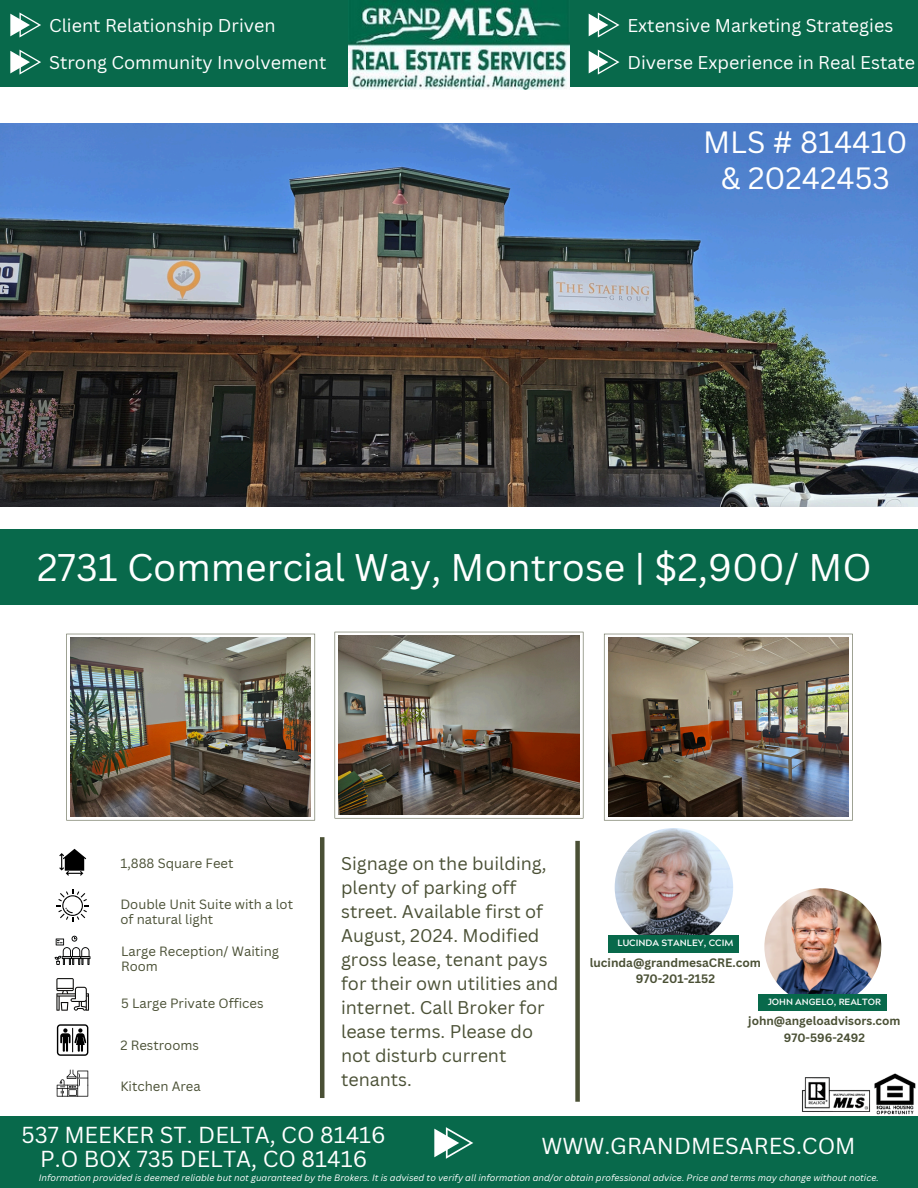
<style>
.page{position:relative;width:918px;height:1188px;background:#fff}
.page>*{position:absolute;margin:0;border:0;box-sizing:border-box;transform-origin:0 0}
.t1{font:37.5px "Canva Sans";color:#fff}
.t2{font:30px/36px "Canva Sans";color:#fff;text-align:center}
.t3{font:22.5px "Canva Sans";color:#fff}
.t4{font:18px "Canva Sans";color:#fff}
.t5{font:17.85px/24px "Canva Sans";color:#4a5035}
.t6{font:13.05px/14.7px "Canva Sans";color:#4a5035}
.t7{font:700 12px "Canva Sans";color:#4a5035}
.t8{font:700 11.7px "Canva Sans";color:#4a5035}
.t9{font:700 9.15px "Acherus Grotesque";color:#fff}
.t10{font:italic 9px "Canva Sans";color:#fff}
.t11{font:700 9px "Acherus Grotesque";color:#fff}
</style>
<div class="page">
<hr style="left:320px;top:837px;width:4px;height:261px;background:#4a5035">
<svg style="left:66px;top:634px;width:249px;height:186px"></svg>
<img style="left:70px;top:638px;width:241px;height:178px">
<svg style="left:335px;top:632px;width:248px;height:186px"></svg>
<img style="left:339px;top:636px;width:240px;height:178px">
<svg style="left:604px;top:634px;width:249px;height:186px"></svg>
<img style="left:608px;top:638px;width:241px;height:178px">
<div style="left:575px;top:841px;width:5px;height:261px;background:#4a5035"></div>
<img style="left:0;top:124px;width:918px;height:382px">
<div style="left:0;top:530px;width:918px;height:75px;background:#08694b"></div>
<img style="left:802px;top:1073px;width:114px;height:42px">
<svg style="left:56px;top:978px;width:33px;height:33px"></svg>
<svg style="left:56px;top:889px;width:33px;height:33px"></svg>
<svg style="left:55px;top:936px;width:35px;height:29px"></svg>
<svg style="left:57px;top:1024px;width:31px;height:32px"></svg>
<svg style="left:57px;top:1070px;width:31px;height:27px"></svg>
<svg style="left:59px;top:849px;width:27px;height:27px"></svg>
<div style="left:0;top:0;width:918px;height:87px;background:#08694b"></div>
<img style="left:348px;top:6px;width:222px;height:84px">
<svg style="left:10px;top:13px;width:31px;height:24px"></svg>
<svg style="left:10px;top:50px;width:31px;height:24px"></svg>
<svg style="left:589px;top:50px;width:30px;height:24px"></svg>
<svg style="left:589px;top:13px;width:30px;height:24px"></svg>
<img style="left:615px;top:828px;width:118px;height:119px;border-radius:50%">
<div style="left:609px;top:936px;width:130px;height:17px;background:#08694b"></div>
<img style="left:764px;top:888px;width:117px;height:117px;border-radius:50%">
<div style="left:758px;top:994px;width:129px;height:17px;background:#08694b"></div>
<div style="left:0;top:1116px;width:918px;height:72px;background:#08694b"></div>
<svg style="left:434px;top:1127px;width:39px;height:32px"></svg>
<h4 class="t4" style="left:49px;top:13px;width:228px">Client Relationship Driven</h4>
<p class="t4" style="left:49px;top:50px;width:279px">Strong Community Involvement</p>
<p class="t4" style="left:627px;top:50px;width:289px">Diverse Experience in Real Estate</p>
<h2 class="t4" style="left:627px;top:13px;width:267px">Extensive Marketing Strategies</h2>
<h6 class="t2" style="left:703px;top:124px;width:206px">MLS # 814410 &amp; 20242453</h6>
<p class="t1" style="left:37px;top:541px;width:836px">2731 Commercial Way, Montrose | $2,900/ MO</p>
<p class="t6" style="left:120px;top:855px;width:115px">1,888 Square Feet</p>
<h6 class="t5" style="left:341px;top:851px;width:219px">Signage on the building, plenty of parking off street. Available first of<br>August, 2024. Modified gross lease, tenant pays for their own utilities and internet. Call Broker for lease terms. Please do not disturb current tenants.</h6>
<p class="t6" style="left:120px;top:897px;width:174px">Double Unit Suite with a lot of natural light</p>
<p class="t6" style="left:121px;top:943px;width:159px">Large Reception/ Waiting<br>Room</p>
<p class="t6" style="left:121px;top:995px;width:144px">5 Large Private Offices</p>
<p class="t6" style="left:120px;top:1037px;width:80px">2 Restrooms</p>
<p class="t6" style="left:120px;top:1079px;width:82px">Kitchen Area</p>
<p class="t9" style="left:618px;top:939px;width:117px">LUCINDA STANLEY, CCIM</p>
<p class="t7" style="left:590px;top:954px;width:173px">lucinda@grandmesaCRE.com</p>
<p class="t7" style="left:636px;top:971px;width:81px">970-201-2152</p>
<h6 class="t11" style="left:768px;top:998px;width:115px">JOHN ANGELO, REALTOR</h6>
<h6 class="t8" style="left:748px;top:1013px;width:154px">john@angeloadvisors.com</h6>
<h6 class="t8" style="left:784px;top:1029px;width:83px">970-596-2492</h6>
<p class="t3" style="left:21px;top:1119px;width:366px">537 MEEKER ST. DELTA, CO 81416</p>
<h5 class="t3" style="left:40px;top:1143px;width:328px">P.O BOX 735 DELTA, CO 81416</h5>
<h4 class="t3" style="left:541px;top:1130px;width:316px">WWW.GRANDMESARES.COM</h4>
<p class="t10" style="left:39px;top:1171px;width:842px">Information provided is deemed reliable but not guaranteed by the Brokers. It is advised to verify all information and/or obtain professional advice. Price and terms may change without notice.</p>
</div>
